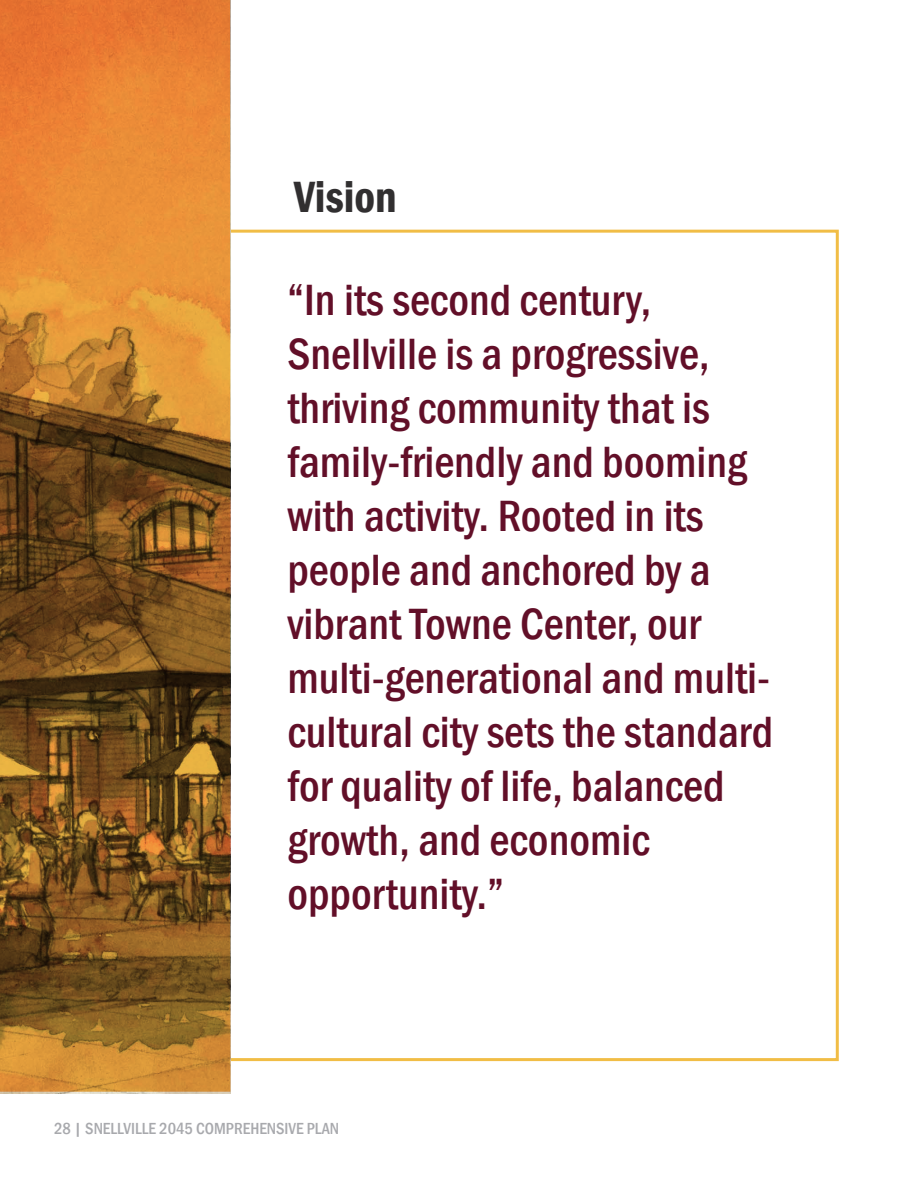
<style>
.page{position:relative;width:918px;height:1188px;background:#fff}
.page>*{position:absolute;margin:0;border:0;box-sizing:border-box;transform-origin:0 0}
.t1{font:500 condensed 45px/54px "Franklin Gothic";color:#620f28}
.Heading_1{font:600 condensed 45px "Franklin Gothic";color:#312f30}
.t2{font:500 condensed 16.5px "Franklin Gothic";color:#a8a9ad}
</style>
<div class="page">
<svg style="left:0;top:0;width:230px;height:1092px;background:#a16627"></svg>
<p class="Heading_1" style="left:294px;top:166px;width:104px">Vision</p>
<p class="t1" style="left:287px;top:273px;width:487px">“In its second century,<br>Snellville is a progressive, thriving community that is family-friendly and booming with activity. Rooted in its people and anchored by a vibrant Towne Center, our multi-generational and multi&shy;cultural city sets the standard for quality of life, balanced growth, and economic opportunity.”</p>
<p class="t2" style="left:54px;top:1118px;width:287px">28 | SNELLVI LLE 2045 COMPREHENSIVE PLAN</p>
</div>
